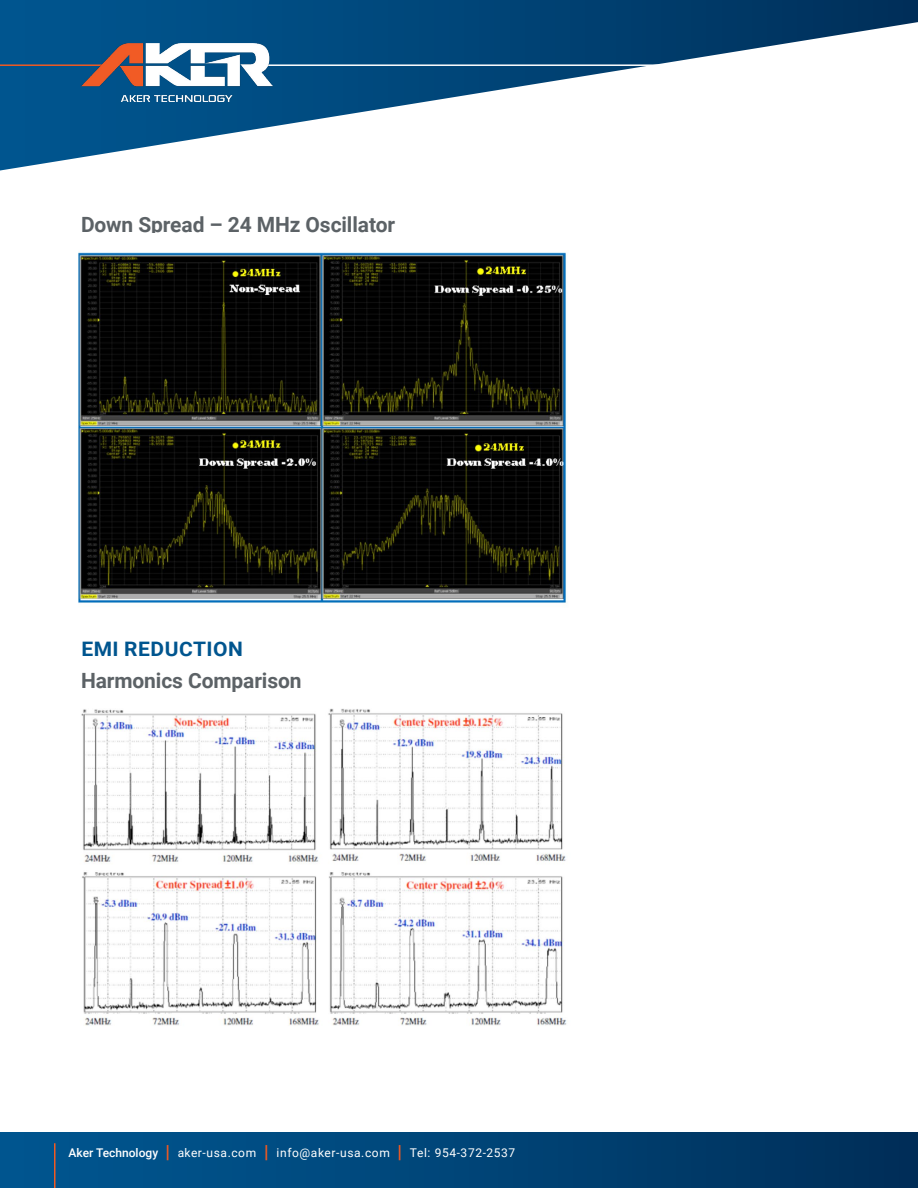
<style>
.page{position:relative;width:918px;height:1188px;background:#fff}
.page>*{position:absolute;margin:0;border:0;box-sizing:border-box;transform-origin:0 0}
.t1{font:700 21px "Roboto";letter-spacing:-.005em;color:#5c6266}
.t2{font:700 19.95px "Roboto";letter-spacing:.025em;color:#00558f;scale:1.05 1}
.t3{font:12px "Roboto";letter-spacing:.05em;color:#fff}
.s1{font-weight:500}
.s2{font-weight:700;font-size:18px;color:#f15a22}
</style>
<div class="page">
<svg style="left:0;top:0;width:918px;height:171px"></svg>
<hr style="left:0;top:64px;width:112px;height:2px;background:#f15a22">
<hr style="left:261px;top:64px;width:657px;height:2px;background:#fff">
<img style="left:81px;top:43px;width:191px;height:59px">
<div style="left:0;top:1132px;width:918px;height:56px;background:linear-gradient(to right,#005893,#002f5a)"></div>
<hr style="left:54px;top:1143px;width:2px;height:45px;background:#f15a22">
<img style="left:78px;top:252px;width:489px;height:351px">
<img style="left:81px;top:708px;width:486px;height:318px">
<h1 class="t1" style="left:81px;top:210px;width:316px">Down Spread – 24 MHz Oscillator</h1>
<h2 class="t2" style="left:81px;top:635px;width:156px">EMI REDUCTION</h2>
<h1 class="t1" style="left:81px;top:665px;width:222px">Harmonics Comparison</h1>
<p class="t3" style="left:69px;top:1144px;width:448px"><span class="s1">Aker Technology</span> <span class="s2">|</span> aker-usa.com <span class="s2">|</span> info@aker-usa.com <span class="s2">|</span> Tel: 954-372-2537</p>
</div>
